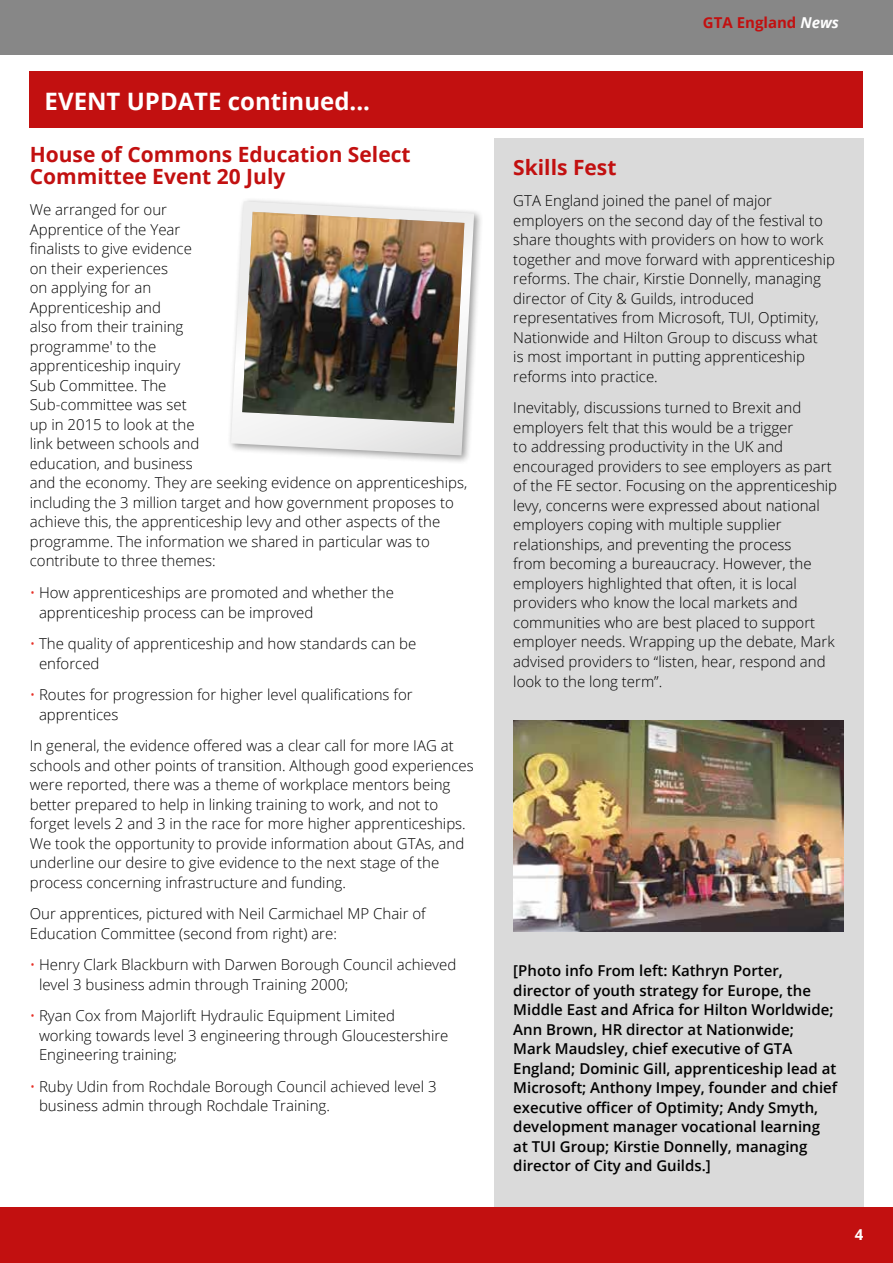
<style>
.page{position:relative;width:893px;height:1263px;background:#fff}
.page>*{position:absolute;margin:0;border:0;box-sizing:border-box;transform-origin:0 0}
.t1{font:700 24px "Open Sans";color:#fff}
.t2{font:700 21px/22.4px "Open Sans";color:#c21010}
.t3{font:300 15px/19.5px "Open Sans";color:#000}
.t4{font:600 15px/19.5px "Open Sans";color:#000}
.t5{font:700 15px "Open Sans";color:#c21010}
.t6{font:700 15px "Open Sans";color:#fff}
.s1{color:#e63027}
.s2{font-style:italic;color:#fff}
</style>
<div class="page">
<div style="left:30px;top:71px;width:833px;height:57px;background:#c21010"></div>
<div style="left:494px;top:138px;width:369px;height:1071px;background:#dadada"></div>
<div style="left:0;top:0;width:893px;height:54px;background:#878787"></div>
<img style="left:513px;top:721px;width:330px;height:211px">
<div style="left:227px;top:197px;width:257px;height:268px;background:#000;opacity:.4"></div>
<img style="left:227px;top:202px;width:246px;height:261px">
<div style="left:0;top:1208px;width:893px;height:55px;background:#c21010"></div>
<h1 class="t1" style="left:45px;top:84px;width:327px">EVENT UPDATE continued...</h1>
<h2 class="t2" style="left:30px;top:142px;width:382px">House of Commons Education Select<br>Committee Event 20 July</h2>
<p class="t3" style="left:30px;top:200px;width:439px">We arranged for our<br>Apprentice of the Year<br>finalists to give evidence<br>on their experiences<br>on applying for an<br>Apprenticeship and<br>also from their training<br>programme' to the<br>apprenticeship inquiry<br>Sub Committee. The<br>Sub-committee was set<br>up in 2015 to look at the<br>link between schools and<br>education, and business<br>and the economy. They are seeking evidence on apprenticeships, including the 3 million target and how government proposes to achieve this, the apprenticeship levy and other aspects of the programme. The information we shared in particular was to contribute to three themes:</p>
<p class="t3" style="left:39px;top:582px;width:356px;text-indent:-9px"><span class="s1">•</span> How apprenticeships are promoted and whether the apprenticeship process can be improved</p>
<p class="t3" style="left:39px;top:633px;width:379px;text-indent:-9px"><span class="s1">•</span> The quality of apprenticeship and how standards can be enforced</p>
<p class="t3" style="left:39px;top:684px;width:375px;text-indent:-9px"><span class="s1">•</span> Routes for progression for higher level qualifications for apprentices</p>
<p class="t3" style="left:30px;top:735px;width:445px">In general, the evidence offered was a clear call for more IAG at schools and other points of transition. Although good experiences were reported, there was a theme of workplace mentors being better prepared to help in linking training to work, and not to forget levels 2 and 3 in the race for more higher apprenticeships.<br>We took the opportunity to provide information about GTAs, and underline our desire to give evidence to the next stage of the process concerning infrastructure and funding.</p>
<p class="t3" style="left:30px;top:903px;width:397px">Our apprentices, pictured with Neil Carmichael MP Chair of<br>Education Committee (second from right) are:</p>
<p class="t3" style="left:39px;top:954px;width:419px;text-indent:-9px"><span class="s1">•</span> Henry Clark Blackburn with Darwen Borough Council achieved level 3 business admin through Training 2000;</p>
<p class="t3" style="left:39px;top:1005px;width:411px;text-indent:-9px"><span class="s1">•</span> Ryan Cox from Majorlift Hydraulic Equipment Limited working towards level 3 engineering through Gloucestershire<br>Engineering training;</p>
<p class="t3" style="left:39px;top:1076px;width:399px;text-indent:-9px"><span class="s1">•</span> Ruby Udin from Rochdale Borough Council achieved level 3 business admin through Rochdale Training.</p>
<p class="t5" style="left:703px;top:12px;width:138px">GTA England <span class="s2">News</span></p>
<h2 class="t2" style="left:513px;top:156px;width:105px">Skills Fest</h2>
<p class="t3" style="left:513px;top:191px;width:323px">GTA England joined the panel of major employers on the second day of the festival to share thoughts with providers on how to work together and move forward with apprenticeship reforms. The chair, Kirstie Donnelly, managing director of City &amp; Guilds, introduced representatives from Microsoft, TUI, Optimity, Nationwide and Hilton Group to discuss what<br>is most important in putting apprenticeship reforms into practice.</p>
<p class="t3" style="left:513px;top:398px;width:325px">Inevitably, discussions turned to Brexit and employers felt that this would be a trigger<br>to addressing productivity in the UK and encouraged providers to see employers as part of the FE sector. Focusing on the apprenticeship levy, concerns were expressed about national employers coping with multiple supplier relationships, and preventing the process<br>from becoming a bureaucracy. However, the employers highlighted that often, it is local providers who know the local markets and communities who are best placed to support employer needs. Wrapping up the debate, Mark advised providers to “listen, hear, respond and look to the long term”.</p>
<p class="t4" style="left:513px;top:960px;width:326px">[Photo info From left: Kathryn Porter, director of youth strategy for Europe, the Middle East and Africa for Hilton Worldwide; Ann Brown, HR director at Nationwide;<br>Mark Maudsley, chief executive of GTA England; Dominic Gill, apprenticeship lead at Microsoft; Anthony Impey, founder and chief executive officer of Optimity; Andy Smyth, development manager vocational learning at TUI Group; Kirstie Donnelly, managing director of City and Guilds.]</p>
<p class="t6" style="left:855px;top:1224px;width:10px">4</p>
</div>
